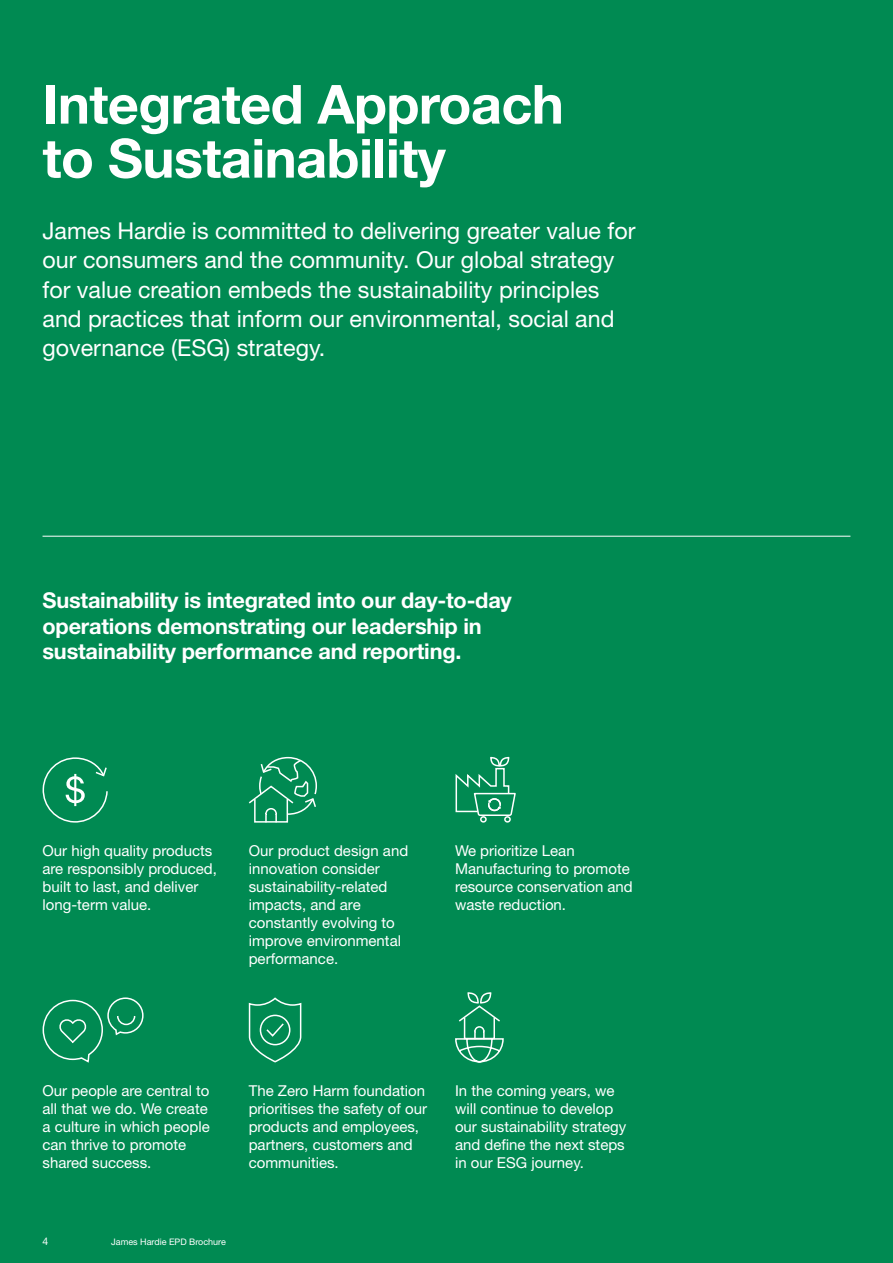
<style>
.page{position:relative;width:893px;height:1263px;background:#008a52}
.page>*{position:absolute;margin:0;border:0;box-sizing:border-box;transform-origin:0 0}
.t1{font:700 54px/54px "Helvetica Neue LT Std";letter-spacing:-.01em;color:#fff}
.t2{font:23.25px/29.2px "Helvetica Neue LT Std";color:#fff}
.t3{font:700 21.75px/25.5px "Helvetica Neue LT Std";letter-spacing:-.01em;color:#fff}
.t4{font:15px/18px "Helvetica Neue LT Std";color:#fff}
.t5{font:10.5px "Helvetica Neue LT Std";color:#fff}
.t6{font:9px "Helvetica Neue LT Std";color:#fff}
</style>
<div class="page">
<svg style="left:43px;top:757px;width:65px;height:66px"></svg>
<svg style="left:248px;top:756px;width:69px;height:67px"></svg>
<svg style="left:42px;top:997px;width:102px;height:66px"></svg>
<svg style="left:248px;top:997px;width:54px;height:66px"></svg>
<svg style="left:455px;top:757px;width:61px;height:66px"></svg>
<svg style="left:455px;top:993px;width:49px;height:70px"></svg>
<hr style="left:43px;top:536px;width:807px;height:1px;background:#fff">
<h1 class="t1" style="left:43px;top:76px;width:523px">Integrated Approach to Sustainability</h1>
<p class="t2" style="left:43px;top:216px;width:594px">James Hardie is committed to delivering greater value for our consumers and the community. Our global strategy for value creation embeds the sustainability principles and practices that inform our environmental, social and governance (ESG) strategy.</p>
<h3 class="t3" style="left:43px;top:587px;width:471px">Sustainability is integrated into our day-to-day operations demonstrating our leadership in sustainability performance and reporting.</h3>
<p class="t4" style="left:43px;top:841px;width:176px">Our high quality products are responsibly produced, built to last, and deliver long-term value.</p>
<p class="t4" style="left:249px;top:841px;width:161px">Our product design and innovation consider sustainability-related impacts, and are constantly evolving to improve environmental performance.</p>
<p class="t4" style="left:455px;top:841px;width:179px">We prioritize Lean<br>Manufacturing to promote resource conservation and waste reduction.</p>
<p class="t4" style="left:43px;top:1081px;width:169px">Our people are central to all that we do. We create a culture in which people can thrive to promote shared success.</p>
<p class="t4" style="left:249px;top:1081px;width:180px">The Zero Harm foundation prioritises the safety of our products and employees, partners, customers and communities.</p>
<p class="t5" style="left:43px;top:1235px;width:7px">4</p>
<p class="t6" style="left:111px;top:1237px;width:116px">James Hardie EPD Brochure</p>
<p class="t4" style="left:455px;top:1081px;width:173px">In the coming years, we will continue to develop our sustainability strategy and define the next steps in our ESG journey.</p>
</div>
